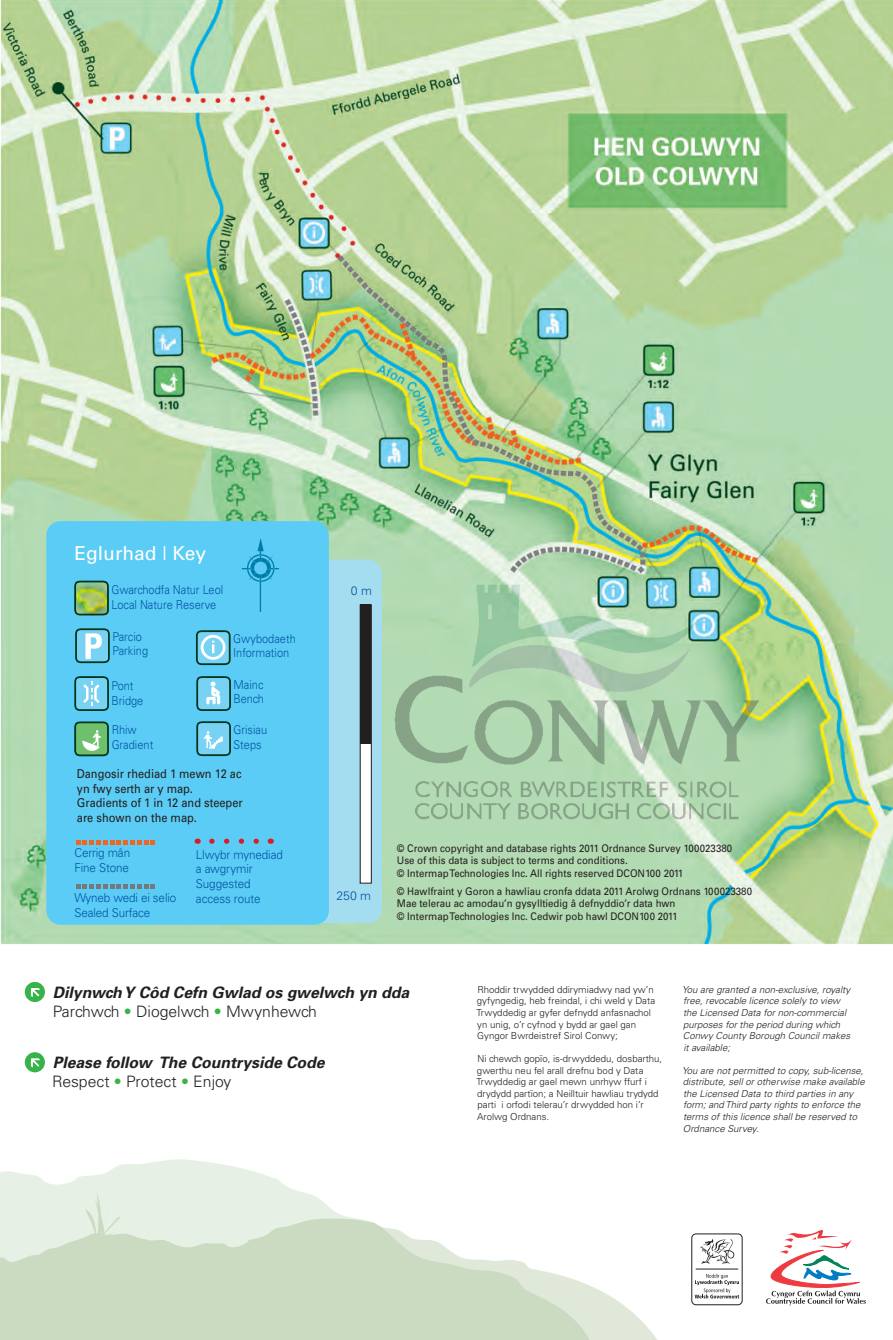
<style>
.page{position:relative;width:893px;height:1340px;background:#fff}
.page>*{position:absolute;margin:0;border:0;box-sizing:border-box;transform-origin:0 0}
.t1{font:19.25px "Univers";color:#fff}
.t2{font:italic 700 15.75px "Univers";color:#231f20}
.t3{font:300 15.75px "Univers";color:#231f20}
.t4{font:300 12.25px "Univers";letter-spacing:-.005em;color:#0154a3;scale:.9 1}
.t5{font:300 12.25px "Univers";letter-spacing:-.005em;color:#0154a3;scale:.95 1}
.t6{font:12.25px "Univers";color:#231f20;scale:.9 1}
.t7{font:300 12.25px "Univers";letter-spacing:-.005em;color:#0154a3}
.t8{font:10.5px "Univers";color:#231f20;scale:.92 1}
.t9{font:italic 300 9.62px/11.5px "Univers";color:#231f20}
.t10{font:300 9.62px/11.5px "Univers";color:#231f20}
.s1{color:#37b34a}
</style>
<div class="page">
<svg style="left:590px;top:1286px;width:67px;height:53px;fill:#e0e9d9"></svg>
<svg style="left:0;top:1159px;width:590px;height:180px"></svg>
<svg style="left:766px;top:1230px;width:100px;height:75px"></svg>
<div style="left:25px;top:1052px;width:20px;height:20px;background:#37b34a;border-radius:50%"></div>
<svg style="left:31px;top:1058px;width:9px;height:9px"></svg>
<div style="left:25px;top:981px;width:20px;height:21px;background:#37b34a;border-radius:50%"></div>
<svg style="left:31px;top:988px;width:9px;height:9px"></svg>
<img style="left:0;top:0;width:893px;height:945px">
<div style="left:59px;top:559px;width:323px;height:364px;background:#a4ddf0;border-radius:15px"></div>
<div style="left:46px;top:521px;width:283px;height:403px;background:#5bccf5;border-radius:15px"></div>
<svg style="left:242px;top:538px;width:37px;height:74px"></svg>
<div style="left:360px;top:605px;width:11px;height:278px;background:#fff"></div>
<div style="left:360px;top:604px;width:12px;height:279px;border:1px solid #231f20"></div>
<div style="left:361px;top:604px;width:10px;height:140px;background:#231f20"></div>
<svg style="left:74px;top:676px;width:35px;height:35px"></svg>
<svg style="left:74px;top:580px;width:35px;height:35px"></svg>
<svg style="left:75px;top:628px;width:35px;height:35px"></svg>
<svg style="left:196px;top:676px;width:35px;height:35px"></svg>
<svg style="left:196px;top:721px;width:35px;height:35px"></svg>
<svg style="left:196px;top:630px;width:35px;height:35px"></svg>
<svg style="left:76px;top:884px;width:79px;height:5px"></svg>
<svg style="left:76px;top:840px;width:79px;height:4px"></svg>
<svg style="left:74px;top:721px;width:35px;height:35px"></svg>
<svg style="left:212px;top:838px;width:47px;height:5px"></svg>
<img style="left:392px;top:582px;width:366px;height:243px">
<div style="left:691px;top:1233px;width:51px;height:71px;border:1px solid #231f20;border-radius:4px"></div>
<hr style="left:696px;top:1268px;width:42px;height:1px;background:#231f20">
<svg style="left:695px;top:1273px;width:44px;height:25px"></svg>
<svg style="left:700px;top:1239px;width:34px;height:25px"></svg>
<p class="t1" style="left:74px;top:541px;width:133px">Eglurhad | Key</p>
<p class="t4" style="left:111px;top:582px;width:126px">Gwarchodfa Natur Leol</p>
<p class="t4" style="left:111px;top:597px;width:118px">Local Nature Reserve</p>
<p class="t4" style="left:112px;top:629px;width:34px">Parcio</p>
<p class="t4" style="left:112px;top:643px;width:41px">Parking</p>
<p class="t4" style="left:112px;top:678px;width:26px">Pont</p>
<p class="t4" style="left:112px;top:692px;width:37px">Bridge</p>
<p class="t4" style="left:112px;top:722px;width:29px">Rhiw</p>
<p class="t4" style="left:112px;top:737px;width:48px">Gradient</p>
<p class="t4" style="left:233px;top:631px;width:71px">Gwybodaeth</p>
<p class="t4" style="left:233px;top:645px;width:64px">Information</p>
<p class="t4" style="left:234px;top:677px;width:35px">Mainc</p>
<p class="t4" style="left:234px;top:691px;width:35px">Bench</p>
<p class="t4" style="left:234px;top:722px;width:39px">Grisiau</p>
<p class="t4" style="left:234px;top:737px;width:33px">Steps</p>
<p class="t6" style="left:77px;top:766px;width:184px">Dangosir rhediad 1 mewn 12 ac</p>
<p class="t6" style="left:77px;top:780px;width:131px">yn fwy serth ar y map.</p>
<p class="t6" style="left:77px;top:795px;width:186px">Gradients of 1 in 12 and steeper</p>
<p class="t6" style="left:77px;top:810px;width:135px">are shown on the map.</p>
<p class="t5" style="left:74px;top:845px;width:60px">Cerrig mân</p>
<p class="t5" style="left:74px;top:860px;width:59px">Fine Stone</p>
<p class="t5" style="left:74px;top:890px;width:109px">Wyneb wedi ei selio</p>
<p class="t5" style="left:74px;top:905px;width:81px">Sealed Surface</p>
<p class="t5" style="left:196px;top:846px;width:93px">Llwybr mynediad</p>
<p class="t5" style="left:196px;top:861px;width:61px">a awgrymir</p>
<p class="t5" style="left:196px;top:876px;width:59px">Suggested</p>
<p class="t5" style="left:196px;top:891px;width:70px">access route</p>
<p class="t7" style="left:351px;top:583px;width:23px">0 m</p>
<p class="t7" style="left:336px;top:888px;width:36px">250 m</p>
<p class="t8" style="left:397px;top:841px;width:366px">© Crown copyright and database rights 2011 Ordnance Survey 100023380</p>
<p class="t8" style="left:397px;top:854px;width:252px">Use of this data is subject to terms and conditions.</p>
<p class="t8" style="left:397px;top:866px;width:313px">© Intermap Technologies Inc. All rights reserved DCON100 2011</p>
<p class="t8" style="left:397px;top:884px;width:388px">© Hawlfraint y Goron a hawliau cronfa ddata 2011 Arolwg Ordnans 100023380</p>
<p class="t8" style="left:397px;top:897px;width:304px">Mae telerau ac amodau’n gysylltiedig â defnyddio’r data hwn</p>
<p class="t8" style="left:397px;top:909px;width:306px">© Intermap Technologies Inc. Cedwir pob hawl DCON100 2011</p>
<p class="t2" style="left:53px;top:981px;width:358px">Dilynwch Y Côd Cefn Gwlad os gwelwch yn dda</p>
<p class="t3" style="left:53px;top:1001px;width:266px">Parchwch <span class="s1">•</span> Diogelwch <span class="s1">•</span> Mwynhewch</p>
<p class="t2" style="left:53px;top:1052px;width:273px">Please follow The Countryside Code</p>
<p class="t3" style="left:52px;top:1071px;width:181px">Respect <span class="s1">•</span> Protect <span class="s1">•</span> Enjoy</p>
<p class="t10" style="left:476px;top:983px;width:180px">Rhoddir trwydded ddirymiadwy nad yw’n gyfyngedig, heb freindal, i chi weld y Data Trwyddedig ar gyfer defnydd anfasnachol yn unig, o’r cyfnod y bydd ar gael gan Gyngor Bwrdeistref Sirol Conwy;</p>
<p class="t10" style="left:476px;top:1052px;width:187px">Ni chewch gopïo, is-drwyddedu, dosbarthu, gwerthu neu fel arall drefnu bod y Data Trwyddedig ar gael mewn unrhyw ffurf i drydydd partïon; a Neilltuir hawliau trydydd parti i orfodi telerau’r drwydded hon i’r Arolwg Ordnans.</p>
<p class="t9" style="left:682px;top:983px;width:170px">You are granted a non-exclusive, royalty free, revocable licence solely to view the Licensed Data for non-commercial purposes for the period during which Conwy County Borough Council makes it available;</p>
<p class="t9" style="left:682px;top:1064px;width:184px">You are not permitted to copy, sub-license, distribute, sell or otherwise make available the Licensed Data to third parties in any form; and Third party rights to enforce the terms of this licence shall be reserved to Ordnance Survey.</p>
</div>
